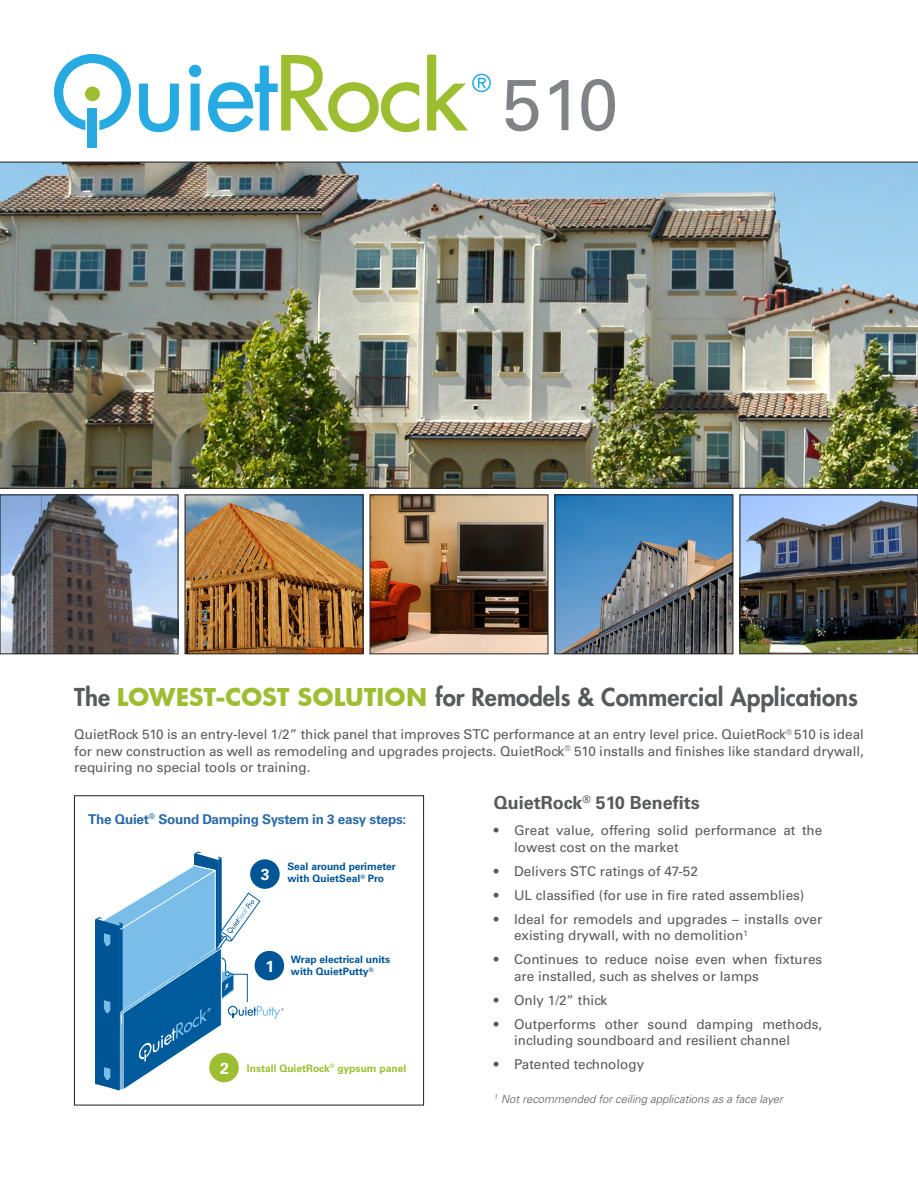
<style>
.page{position:relative;width:918px;height:1188px;background:#fff}
.page>*{position:absolute;margin:0;border:0;box-sizing:border-box;transform-origin:0 0}
.dsheet_Benefits{font:72.45px "Univers";color:#808285}
.t1{font:800 24px "Futura";color:#58595b}
.t2{font:700 18px "Univers";color:#58595b}
.dsheet_Benefits-2{font:700 15.9px "Univers";color:#fff}
.t3{font:13.5px/16.5px "Univers";color:#58595b}
.t4{font:700 13.5px "Univers";letter-spacing:-.02em;color:#2a6aa6}
.t5{font:italic 300 11.25px "Univers";color:#58595b}
.dsheet_Benefits-3{font:700 10.2px/12px "Univers";color:#005596}
.dsheet_Benefits-4{font:700 10.2px "Univers";color:#9dbe31}
.dsheet_Benefits-5{font:700 6px "Univers";color:#005596}
.s1{font-weight:700;color:#9dbe31}
</style>
<div class="page">
<img style="left:557px;top:497px;width:174px;height:155px">
<div style="left:555px;top:495px;width:178px;height:159px;border:1px solid #231f20"></div>
<img style="left:187px;top:497px;width:174px;height:155px">
<div style="left:185px;top:495px;width:178px;height:159px;border:1px solid #231f20"></div>
<img style="left:2px;top:497px;width:174px;height:155px">
<div style="left:0;top:495px;width:178px;height:159px;border:1px solid #231f20"></div>
<img style="left:742px;top:497px;width:174px;height:155px">
<div style="left:740px;top:495px;width:178px;height:159px;border:1px solid #231f20"></div>
<img style="left:372px;top:497px;width:174px;height:155px">
<div style="left:370px;top:495px;width:178px;height:159px;border:1px solid #231f20"></div>
<img style="left:0;top:162px;width:918px;height:326px">
<svg style="left:139px;top:84px;width:40px;height:48px"></svg>
<svg style="left:189px;top:65px;width:12px;height:66px"></svg>
<svg style="left:208px;top:55px;width:211px;height:77px"></svg>
<svg style="left:427px;top:55px;width:64px;height:76px"></svg>
<svg style="left:54px;top:54px;width:77px;height:76px"></svg>
<div style="left:85px;top:87px;width:15px;height:14px;background:#9dbe31;border-radius:50%"></div>
<div style="left:88px;top:108px;width:9px;height:40px;background:#27aae1"></div>
<svg style="left:95px;top:851px;width:189px;height:240px"></svg>
<div style="left:209px;top:1053px;width:30px;height:29px;background:#9dbe31;border-radius:50%"></div>
<div style="left:255px;top:951px;width:29px;height:29px;background:#005596;border-radius:50%"></div>
<div style="left:250px;top:859px;width:30px;height:30px;background:#005596;border-radius:50%"></div>
<div style="left:74px;top:796px;width:350px;height:309px;border:1px solid #231f20"></div>
<p class="dsheet_Benefits" style="left:502px;top:62px;width:118px">510</p>
<p class="t1" style="left:74px;top:682px;width:785px">The <span class="s1">LOWEST-COST SOLUTION</span> for Remodels &amp; Commercial Applications</p>
<p class="t3" style="left:74px;top:726px;width:791px;text-align:justify">QuietRock 510 is an entry-level 1/2” thick panel that improves STC performance at an entry level price. QuietRock<sup>®</sup> 510 is ideal for new construction as well as remodeling and upgrades projects. QuietRock<sup>®</sup> 510 installs and finishes like standard drywall, requiring no special tools or training.</p>
<p class="t4" style="left:88px;top:811px;width:320px">The Quiet<sup>®</sup> Sound Damping System in 3 easy steps:</p>
<p class="dsheet_Benefits-2" style="left:261px;top:865px;width:10px">3</p>
<p class="dsheet_Benefits-3" style="left:287px;top:861px;width:110px">Seal around perimeter with QuietSeal<sup>®</sup> Pro</p>
<p class="dsheet_Benefits-3" style="left:291px;top:954px;width:101px">Wrap electrical units with QuietPutty</p>
<p class="dsheet_Benefits-2" style="left:265px;top:957px;width:10px">1</p>
<p class="dsheet_Benefits-5" style="left:369px;top:966px;width:6px">®</p>
<p class="dsheet_Benefits-2" style="left:220px;top:1059px;width:10px">2</p>
<p class="dsheet_Benefits-4" style="left:247px;top:1062px;width:161px">Install QuietRock<sup>®</sup> gypsum panel</p>
<p class="t2" style="left:494px;top:792px;width:208px">QuietRock<sup>®</sup> 510 Benefits</p>
<p class="t3" style="left:514px;top:822px;width:310px;text-indent:-20px">• Great value, offering solid performance at the lowest cost on the market</p>
<p class="t3" style="left:494px;top:863px;width:206px">• Delivers STC ratings of 47-52</p>
<p class="t3" style="left:494px;top:887px;width:312px">• UL classified (for use in fire rated assemblies)</p>
<p class="t3" style="left:514px;top:911px;width:310px;text-indent:-20px">• Ideal for remodels and upgrades – installs over existing drywall, with no demolition<sup>1</sup></p>
<p class="t3" style="left:514px;top:951px;width:310px;text-indent:-20px">• Continues to reduce noise even when fixtures are installed, such as shelves or lamps</p>
<p class="t3" style="left:494px;top:992px;width:115px">• Only 1/2” thick</p>
<p class="t3" style="left:514px;top:1016px;width:310px;text-indent:-20px">• Outperforms other sound damping methods, including soundboard and resilient channel</p>
<p class="t3" style="left:494px;top:1056px;width:152px">• Patented technology</p>
<p class="t5" style="left:494px;top:1092px;width:290px"><sup>1</sup> Not recommended for ceiling applications as a face layer</p>
</div>
